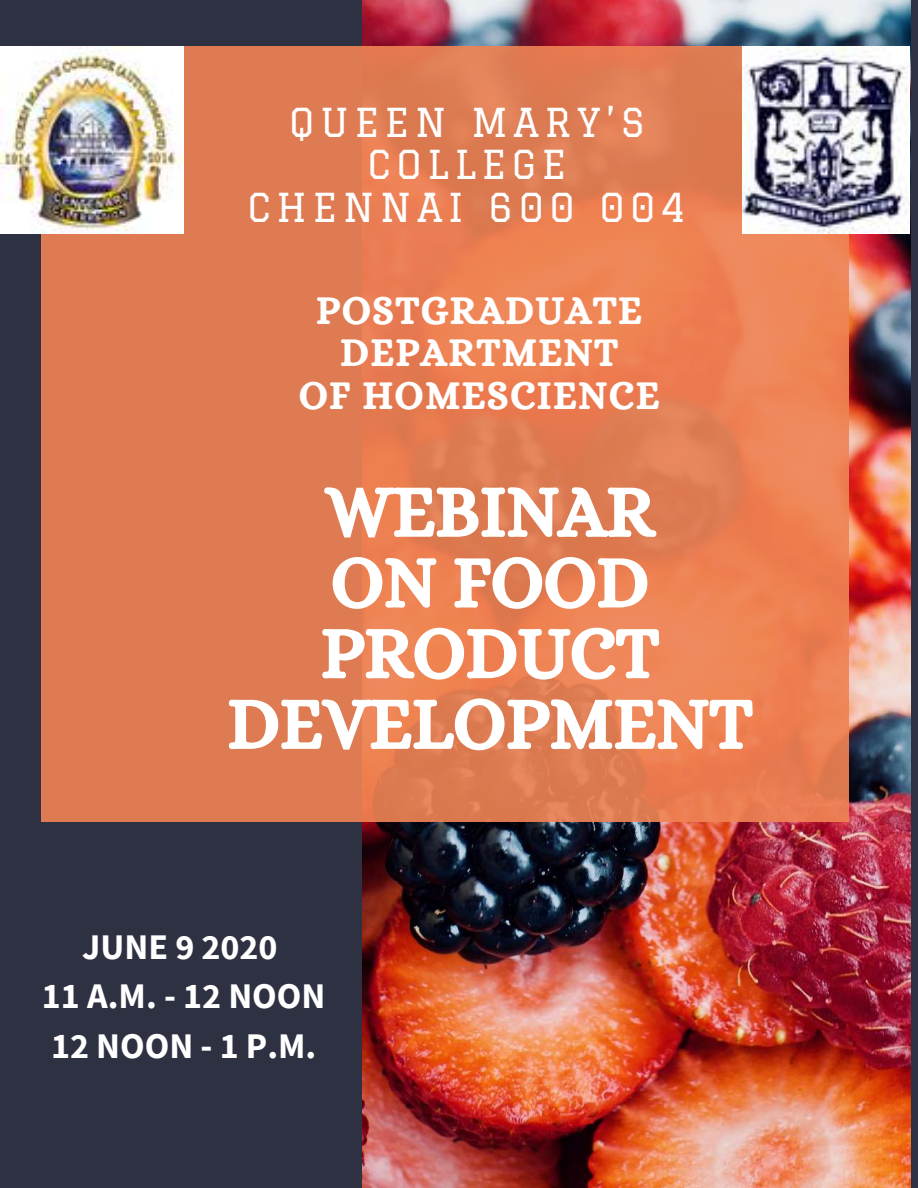
<style>
.page{position:relative;width:918px;height:1188px;background:#2d3142}
.page>*{position:absolute;margin:0;border:0;box-sizing:border-box;transform-origin:0 0}
.t1{font:72px/70.7px "CA Generated";color:#fff;text-align:center}
.t2{font:39px/42.5px "CA Generated";letter-spacing:.05em;color:#fff;text-align:center}
.t3{font:39px/42.5px "Graduate";letter-spacing:.14em;color:#fff;text-align:center}
.t4{font:700 36px/49.5px "Source Sans Pro";color:#fff;text-align:center}
</style>
<div class="page">
<img style="left:363px;top:0;width:548px;height:1188px">
<div style="left:41px;top:47px;width:808px;height:775px;background:linear-gradient(to right,#db7a51,#ec8255)"></div>
<img style="left:742px;top:47px;width:168px;height:187px">
<img style="left:1px;top:47px;width:183px;height:187px">
<p class="t3" style="left:247px;top:101px;width:440px">QUEEN MARY’S<br>COLLEGE<br>CHENNAI 600 004</p>
<p class="t2" style="left:299px;top:289px;width:362px">POSTGRADUATE<br>DEPARTMENT<br>OF HOMESCIENCE</p>
<h1 class="t1" style="left:228px;top:475px;width:527px">WEBINAR<br>ON FOOD<br>PRODUCT<br>DEVELOPMENT</h1>
<p class="t4" style="left:42px;top:921px;width:285px">JUNE 9 2020<br>11 A.M. - 12 NOON<br>12 NOON - 1 P.M.</p>
</div>
